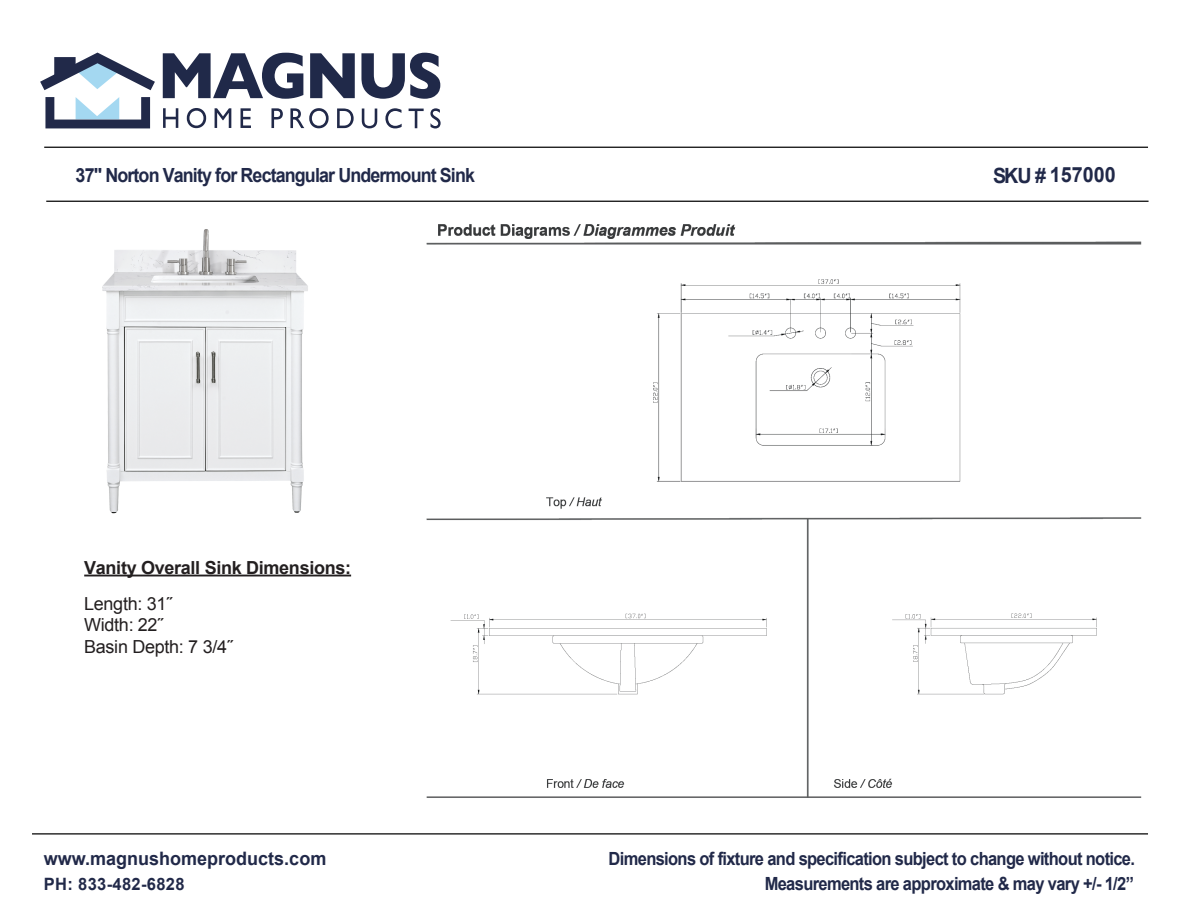
<style>
.page{position:relative;width:1188px;height:918px;background:#fff}
.page>*{position:absolute;margin:0;border:0;box-sizing:border-box;transform-origin:0 0}
.t1{font:700 21px "Arial";color:#212949;scale:.94 1}
.t2{font:700 19.5px "Arial";letter-spacing:-.05em;color:#212949;scale:.92 1}
.t3{font:700 18.6px "Arial";color:#212949}
.t4{font:700 18.15px/24.6px "Arial";letter-spacing:-.04em;color:#212949;text-align:right;scale:.91 1}
.t5{font:18px/21.6px "Arial";letter-spacing:-.015em;color:#231f20}
.t6{font:700 18px "Arial";letter-spacing:-.015em;color:#231f20}
.t7{font:700 16.95px "Arial";letter-spacing:.02em;color:#212949}
</style>
<div class="page">
<hr style="left:44px;top:147px;width:1104px;height:1px;background:#252525">
<hr style="left:46px;top:201px;width:1103px;height:1px;background:#252525">
<hr style="left:32px;top:833px;width:1116px;height:2px;background:#252525">
<svg style="left:40px;top:53px;width:115px;height:37px"></svg>
<svg style="left:45px;top:97px;width:105px;height:31px"></svg>
<svg style="left:163px;top:53px;width:140px;height:46px"></svg>
<svg style="left:310px;top:53px;width:45px;height:45px"></svg>
<svg style="left:361px;top:53px;width:79px;height:46px"></svg>
<svg style="left:163px;top:108px;width:15px;height:20px"></svg>
<svg style="left:187px;top:108px;width:19px;height:20px"></svg>
<svg style="left:215px;top:108px;width:16px;height:20px"></svg>
<svg style="left:241px;top:108px;width:10px;height:20px"></svg>
<svg style="left:271px;top:108px;width:12px;height:20px"></svg>
<svg style="left:290px;top:108px;width:39px;height:20px"></svg>
<svg style="left:337px;top:108px;width:17px;height:20px"></svg>
<svg style="left:362px;top:109px;width:15px;height:19px"></svg>
<svg style="left:385px;top:108px;width:17px;height:20px"></svg>
<svg style="left:409px;top:109px;width:15px;height:19px"></svg>
<svg style="left:430px;top:108px;width:11px;height:21px"></svg>
<hr style="left:84px;top:575px;width:267px;height:1px;background:#231f20">
<img style="left:102px;top:229px;width:206px;height:285px">
<img style="left:426px;top:224px;width:716px;height:574px">
<p class="t2" style="left:76px;top:163px;width:436px">37" Norton Vanity for Rectangular Undermount Sink</p>
<p class="t1" style="left:993px;top:161px;width:132px">SKU # 157000</p>
<p class="t6" style="left:84px;top:555px;width:268px">Vanity Overall Sink Dimensions:</p>
<p class="t5" style="left:84px;top:593px;width:150px">Length: 31˝<br>Width: 22˝<br>Basin Depth: 7 3/4˝</p>
<p class="t3" style="left:44px;top:847px;width:284px">www.magnushomeproducts.com</p>
<p class="t7" style="left:44px;top:873px;width:142px">PH: 833-482-6828</p>
<p class="t4" style="left:609px;top:847px;width:580px">Dimensions of fixture and specification subject to change without notice.<br>Measurements are approximate &amp; may vary +/- 1/2”</p>
</div>
